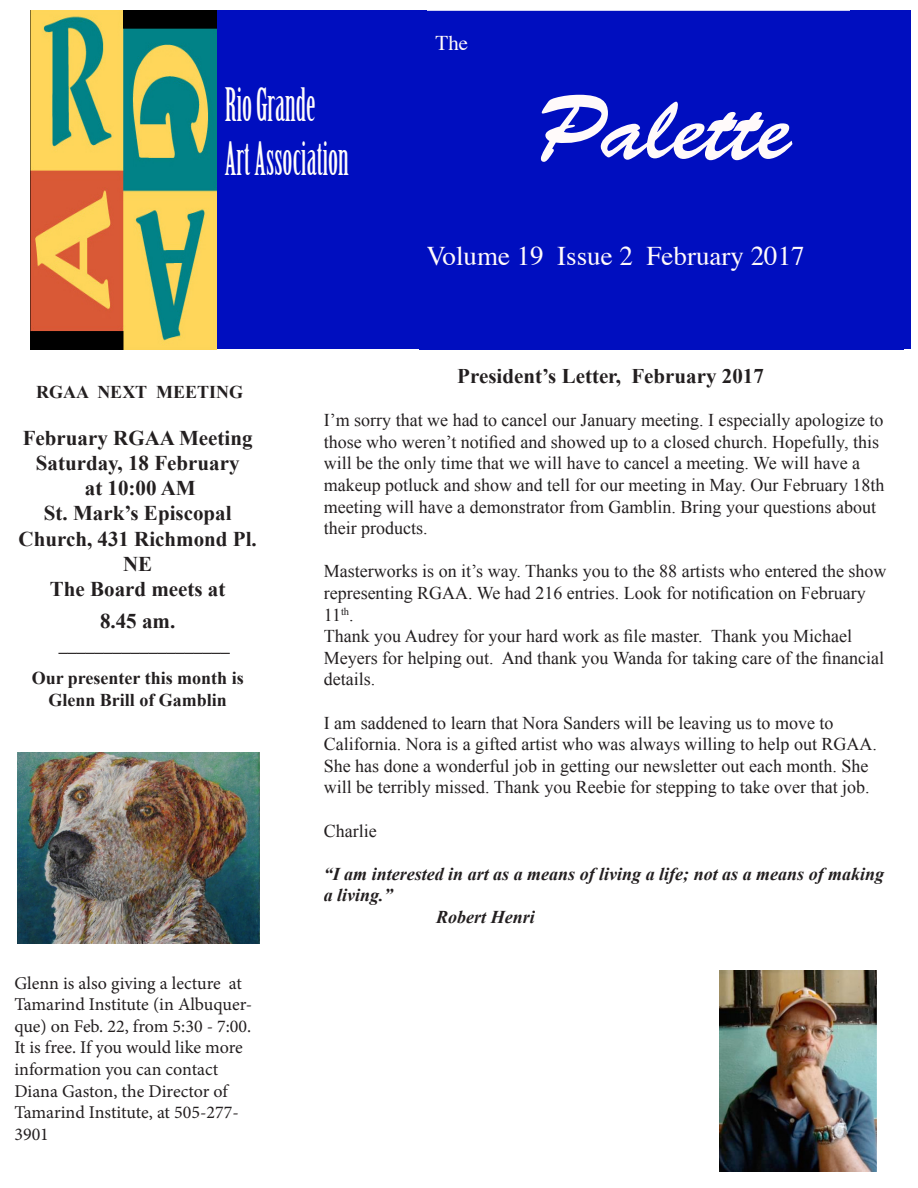
<style>
.page{position:relative;width:918px;height:1188px;background:#fff}
.page>*{position:absolute;margin:0;border:0;box-sizing:border-box;transform-origin:0 0}
.t1{font:90px "Brush Script Std";color:#fffafa}
.t2{font:45px "Birch Std";color:#fffdfb;scale:.77 1}
.t3{font:27px "Times";color:#fffafa}
.t4{font:700 21px/25.2px "Times New Roman";color:#231f20;text-align:center}
.t5{font:21px "Times";color:#fffafa}
.t6{font:18px/21.6px "Times New Roman";color:#231f20}
.t7{font:18px/21.6px "Minion Pro";letter-spacing:-.005em;color:#231f20}
.t8{font:italic 700 18px/21.6px "Times New Roman";color:#231f20}
.t9{font:700 18px/21.6px "Times New Roman";color:#231f20;text-align:center}
</style>
<div class="page">
<div style="left:427px;top:11px;width:423px;height:313px;background:#000ebf"></div>
<div style="left:419px;top:324px;width:485px;height:25px;background:#000ebf"></div>
<img style="left:31px;top:11px;width:186px;height:338px">
<div style="left:217px;top:11px;width:210px;height:338px;background:#000ebf"></div>
<div style="left:888px;top:11px;width:23px;height:338px;background:#000ebf"></div>
<div style="left:850px;top:11px;width:50px;height:338px;background:#000ebf"></div>
<img style="left:17px;top:752px;width:242px;height:191px">
<img style="left:719px;top:970px;width:158px;height:202px">
<p class="t2" style="left:225px;top:80px;width:119px">Rio Grande</p>
<p class="t2" style="left:225px;top:134px;width:162px">Art Association</p>
<p class="t5" style="left:436px;top:23px;width:34px">The</p>
<p class="t1" style="left:537px;top:78px;width:256px">Palette</p>
<p class="t3" style="left:427px;top:231px;width:380px">Volume 19 Issue 2 February 2017</p>
<p class="t9" style="left:36px;top:381px;width:208px">RGAA NEXT MEETING</p>
<p class="t4" style="left:23px;top:425px;width:231px">February RGAA Meeting</p>
<p class="t4" style="left:36px;top:450px;width:205px">Saturday, 18 February</p>
<p class="t4" style="left:85px;top:475px;width:112px">at 10:00 AM</p>
<p class="t4" style="left:19px;top:500px;width:240px">St. Mark’s Episcopal<br>Church, 431 Richmond Pl.<br>NE</p>
<p class="t4" style="left:50px;top:576px;width:177px">The Board meets at</p>
<p class="t4" style="left:100px;top:608px;width:77px">8.45 am.</p>
<p class="t9" style="left:59px;top:633px;width:173px">___________________</p>
<p class="t9" style="left:32px;top:667px;width:214px">Our presenter this month is<br>Glenn Brill of Gamblin</p>
<p class="t7" style="left:14px;top:972px;width:239px">Glenn is also giving a lecture at<br>Tamarind Institute (in Albuquer&shy;que) on Feb. 22, from 5:30 - 7:00.<br>It is free. If you would like more information you can contact<br>Diana Gaston, the Director of<br>Tamarind Institute, at 505-277-<br>3901</p>
<p class="t4" style="left:457px;top:363px;width:308px">President’s Letter, February 2017</p>
<p class="t6" style="left:324px;top:409px;width:562px">I’m sorry that we had to cancel our January meeting. I especially apologize to those who weren’t notified and showed up to a closed church. Hopefully, this will be the only time that we will have to cancel a meeting. We will have a makeup potluck and show and tell for our meeting in May. Our February 18th meeting will have a demonstrator from Gamblin. Bring your questions about their products.</p>
<p class="t6" style="left:324px;top:560px;width:564px">Masterworks is on it’s way. Thanks you to the 88 artists who entered the show representing RGAA. We had 216 entries. Look for notification on February<br>11<sup>th</sup>.</p>
<p class="t6" style="left:324px;top:625px;width:562px">Thank you Audrey for your hard work as file master. Thank you Michael<br>Meyers for helping out. And thank you Wanda for taking care of the financial details.</p>
<p class="t6" style="left:324px;top:711px;width:555px">I am saddened to learn that Nora Sanders will be leaving us to move to California. Nora is a gifted artist who was always willing to help out RGAA.<br>She has done a wonderful job in getting our newsletter out each month. She will be terribly missed. Thank you Reebie for stepping to take over that job.</p>
<p class="t6" style="left:324px;top:819px;width:54px">Charlie</p>
<p class="t8" style="left:324px;top:862px;width:562px">“I am interested in art as a means of living a life; not as a means of making a living.”</p>
<p class="t8" style="left:436px;top:906px;width:100px">Robert Henri</p>
</div>
